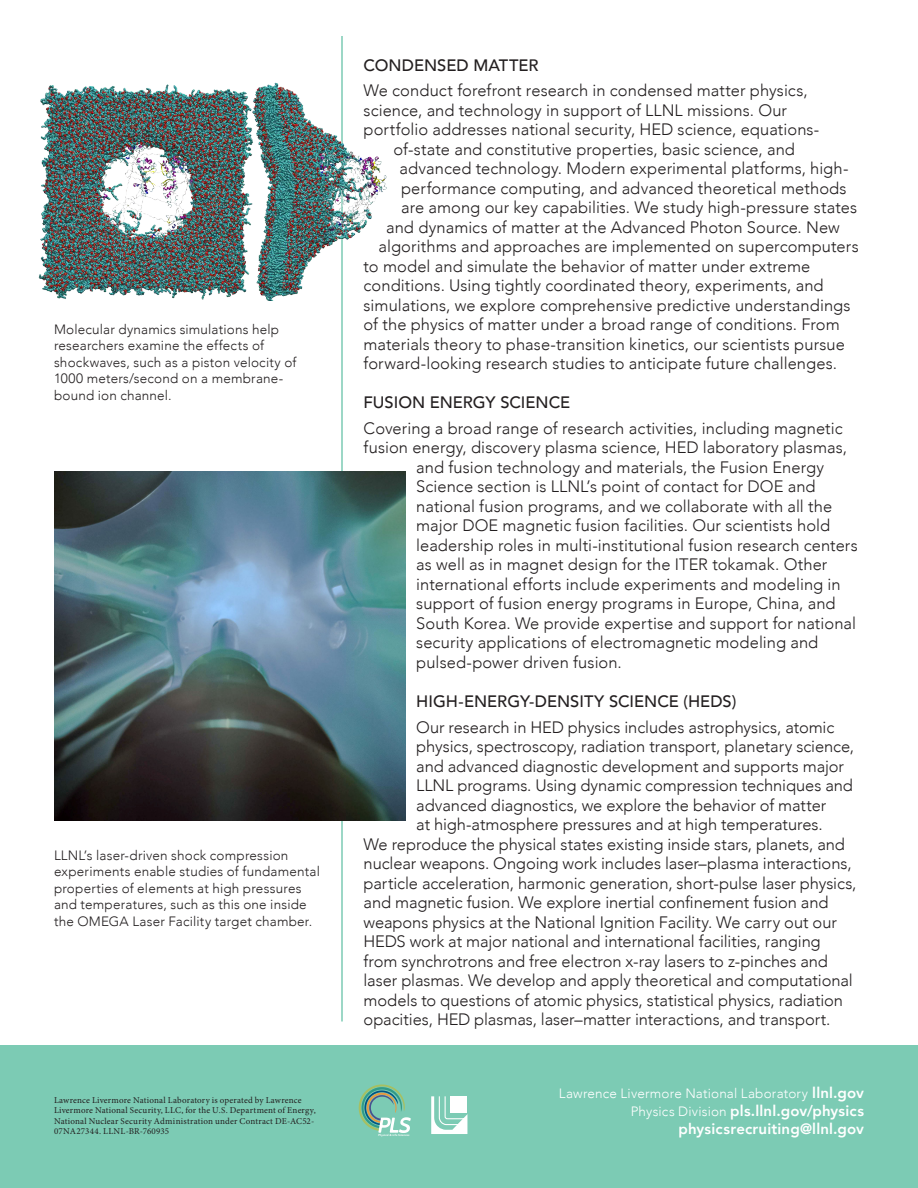
<style>
.page{position:relative;width:918px;height:1188px;background:#fff}
.page>*{position:absolute;margin:0;border:0;box-sizing:border-box;transform-origin:0 0}
.t1{font:300 16.5px "Avenir";color:#231f20}
.t2{font:500 16.5px "Avenir";color:#231f20}
.t3{font:800 15px "Avenir";letter-spacing:.01em;color:#fff}
.t4{font:300 13.5px/16.5px "Avenir";letter-spacing:.015em;color:#231f20}
.t5{font:300 13.5px "Avenir";letter-spacing:.015em;color:#fff}
.t6{font:9px/10.5px "Minion Pro";letter-spacing:.02em;color:#231f20}
.t7{font:italic 800 2.85px "Avenir";color:#fff}
.s1{font-weight:800;font-size:15px}
.s2{font-weight:300;font-size:13.5px}
</style>
<div class="page">
<hr style="left:341px;top:36px;width:2px;height:986px;background:#7ccbb4">
<div style="left:0;top:1046px;width:918px;height:142px;background:#7ccbb4"></div>
<svg style="left:359px;top:1085px;width:52px;height:48px"></svg>
<svg style="left:431px;top:1096px;width:36px;height:38px"></svg>
<img style="left:54px;top:472px;width:352px;height:349px">
<img style="left:38px;top:84px;width:210px;height:216px">
<img style="left:248px;top:77px;width:139px;height:223px">
<p class="t4" style="left:54px;top:321px;width:244px">Molecular dynamics simulations help researchers examine the effects of shockwaves, such as a piston velocity of 1000 meters/second on a membrane&shy;bound ion channel.</p>
<p class="t4" style="left:54px;top:847px;width:267px">LLNL’s laser-driven shock compression experiments enable studies of fundamental properties of elements at high pressures and temperatures, such as this one inside the OMEGA Laser Facility target chamber.</p>
<p class="t6" style="left:54px;top:1094px;width:263px">Lawrence Livermore National Laboratory is operated by Lawrence Livermore National Security, LLC, for the U.S. Department of Energy, National Nuclear Security Administration under Contract DE-AC52- 07NA27344. LLNL-BR-760935</p>
<p class="t2" style="left:364px;top:50px;width:177px">CONDENSED MATTER</p>
<p class="t1" style="left:364px;top:81px;width:446px">We conduct forefront research in condensed matter physics,</p>
<p class="t1" style="left:364px;top:100px;width:425px">science, and technology in support of LLNL missions. Our</p>
<p class="t1" style="left:364px;top:120px;width:457px">portfolio addresses national security, HED science, equations-</p>
<p class="t1" style="left:394px;top:139px;width:403px">of-state and constitutive properties, basic science, and</p>
<p class="t1" style="left:400px;top:159px;width:450px">advanced technology. Modern experimental platforms, high-</p>
<p class="t1" style="left:401px;top:178px;width:447px">performance computing, and advanced theoretical methods</p>
<p class="t1" style="left:401px;top:198px;width:458px">are among our key capabilities. We study high-pressure states</p>
<p class="t1" style="left:386px;top:217px;width:455px">and dynamics of matter at the Advanced Photon Source. New</p>
<p class="t1" style="left:379px;top:237px;width:482px">algorithms and approaches are implemented on supercomputers</p>
<p class="t1" style="left:364px;top:256px;width:448px">to model and simulate the behavior of matter under extreme</p>
<p class="t1" style="left:364px;top:276px;width:462px">conditions. Using tightly coordinated theory, experiments, and</p>
<p class="t1" style="left:364px;top:295px;width:488px">simulations, we explore comprehensive predictive understandings</p>
<p class="t1" style="left:364px;top:315px;width:478px">of the physics of matter under a broad range of conditions. From</p>
<p class="t1" style="left:364px;top:334px;width:483px">materials theory to phase-transition kinetics, our scientists pursue</p>
<p class="t1" style="left:364px;top:354px;width:475px">forward-looking research studies to anticipate future challenges.</p>
<p class="t2" style="left:364px;top:388px;width:208px">FUSION ENERGY SCIENCE</p>
<p class="t1" style="left:364px;top:418px;width:481px">Covering a broad range of research activities, including magnetic</p>
<p class="t1" style="left:364px;top:438px;width:485px">fusion energy, discovery plasma science, HED laboratory plasmas,</p>
<p class="t1" style="left:416px;top:457px;width:409px">and fusion technology and materials, the Fusion Energy</p>
<p class="t1" style="left:416px;top:477px;width:401px">Science section is LLNL’s point of contact for DOE and</p>
<p class="t1" style="left:416px;top:496px;width:418px">national fusion programs, and we collaborate with all the</p>
<p class="t1" style="left:416px;top:516px;width:416px">major DOE magnetic fusion facilities. Our scientists hold</p>
<p class="t1" style="left:416px;top:535px;width:443px">leadership roles in multi-institutional fusion research centers</p>
<p class="t1" style="left:416px;top:555px;width:413px">as well as in magnet design for the ITER tokamak. Other</p>
<p class="t1" style="left:416px;top:574px;width:426px">international efforts include experiments and modeling in</p>
<p class="t1" style="left:416px;top:594px;width:421px">support of fusion energy programs in Europe, China, and</p>
<p class="t1" style="left:416px;top:613px;width:441px">South Korea. We provide expertise and support for national</p>
<p class="t1" style="left:416px;top:633px;width:404px">security applications of electromagnetic modeling and</p>
<p class="t1" style="left:416px;top:652px;width:207px">pulsed-power driven fusion.</p>
<p class="t2" style="left:416px;top:687px;width:322px">HIGH-ENERGY-DENSITY SCIENCE (HEDS)</p>
<p class="t1" style="left:416px;top:717px;width:420px">Our research in HED physics includes astrophysics, atomic</p>
<p class="t1" style="left:416px;top:737px;width:439px">physics, spectroscopy, radiation transport, planetary science,</p>
<p class="t1" style="left:416px;top:756px;width:429px">and advanced diagnostic development and supports major</p>
<p class="t1" style="left:416px;top:776px;width:438px">LLNL programs. Using dynamic compression techniques and</p>
<p class="t1" style="left:416px;top:795px;width:412px">advanced diagnostics, we explore the behavior of matter</p>
<p class="t1" style="left:416px;top:815px;width:408px">at high-atmosphere pressures and at high temperatures.</p>
<p class="t1" style="left:364px;top:834px;width:483px">We reproduce the physical states existing inside stars, planets, and</p>
<p class="t1" style="left:364px;top:854px;width:490px">nuclear weapons. Ongoing work includes laser–plasma interactions,</p>
<p class="t1" style="left:364px;top:873px;width:495px">particle acceleration, harmonic generation, short-pulse laser physics,</p>
<p class="t1" style="left:364px;top:893px;width:466px">and magnetic fusion. We explore inertial confinement fusion and</p>
<p class="t1" style="left:364px;top:912px;width:475px">weapons physics at the National Ignition Facility. We carry out our</p>
<p class="t1" style="left:364px;top:932px;width:459px">HEDS work at major national and international facilities, ranging</p>
<p class="t1" style="left:364px;top:951px;width:466px">from synchrotrons and free electron x-ray lasers to z-pinches and</p>
<p class="t1" style="left:364px;top:971px;width:491px">laser plasmas. We develop and apply theoretical and computational</p>
<p class="t1" style="left:364px;top:990px;width:481px">models to questions of atomic physics, statistical physics, radiation</p>
<p class="t1" style="left:364px;top:1010px;width:468px">opacities, HED plasmas, laser–matter interactions, and transport.</p>
<p class="t5" style="left:559px;top:1085px;width:307px">Lawrence Livermore National Laboratory <span class="s1">llnl.gov</span></p>
<p class="t3" style="left:631px;top:1097px;width:235px"><span class="s2">Physics Division</span> pls.llnl.gov/physics</p>
<p class="t7" style="left:378px;top:1133px;width:33px">Physical &amp; Life Sciences</p>
<p class="t3" style="left:678px;top:1115px;width:187px">physicsrecruiting@llnl.gov</p>
</div>
